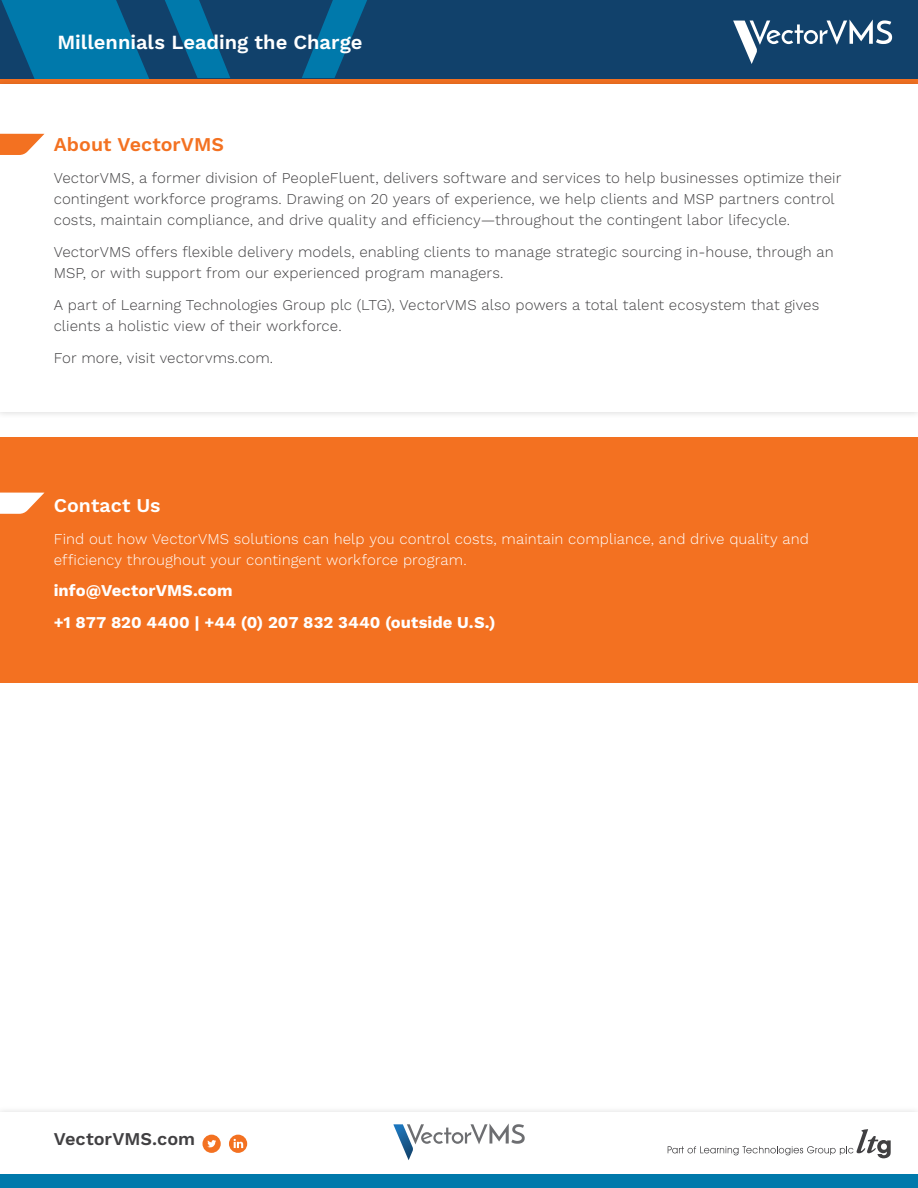
<style>
.page{position:relative;width:918px;height:1188px;background:#fff}
.page>*{position:absolute;margin:0;border:0;box-sizing:border-box;transform-origin:0 0}
.t1{font:600 20.1px "Work Sans";color:#fff}
.t2{font:600 19.5px "Work Sans";color:#f37121}
.t3{font:600 19.5px "Work Sans";color:#fff}
.t4{font:600 18px "Work Sans";color:#414042}
.t5{font:700 16.5px/31.8px "Work Sans";letter-spacing:.005em;color:#fff}
.t6{font:300 15px/21px "Work Sans";letter-spacing:.005em;color:#414042}
.t7{font:300 15px/21px "Work Sans";letter-spacing:.005em;color:#fff}
</style>
<div class="page">
<div style="left:0;top:1106px;width:918px;height:82px;background:#fafafa"></div>
<div style="left:0;top:1113px;width:918px;height:75px;background:#fff"></div>
<div style="left:0;top:1174px;width:918px;height:14px;background:#0079ab"></div>
<div style="left:0;top:77px;width:918px;height:342px;background:#000;opacity:.15"></div>
<div style="left:0;top:84px;width:918px;height:328px;background:#fff"></div>
<div style="left:0;top:438px;width:918px;height:245px;background:#f37121"></div>
<div style="left:0;top:0;width:918px;height:78px;background:#11416b"></div>
<svg style="left:1px;top:0;width:366px;height:78px"></svg>
<svg style="left:0;top:492px;width:44px;height:22px"></svg>
<svg style="left:0;top:134px;width:44px;height:21px"></svg>
<svg style="left:202px;top:1135px;width:19px;height:18px"></svg>
<svg style="left:229px;top:1135px;width:18px;height:18px"></svg>
<svg style="left:668px;top:1129px;width:223px;height:29px"></svg>
<svg style="left:394px;top:1123px;width:131px;height:37px"></svg>
<svg style="left:733px;top:20px;width:159px;height:44px"></svg>
<h1 class="t1" style="left:57px;top:31px;width:307px">Millennials Leading the Charge</h1>
<h2 class="t2" style="left:54px;top:133px;width:172px">About VectorVMS</h2>
<p class="t6" style="left:54px;top:168px;width:789px">VectorVMS, a former division of PeopleFluent, delivers software and services to help businesses optimize their contingent workforce programs. Drawing on 20 years of experience, we help clients and MSP partners control costs, maintain compliance, and drive quality and efficiency—throughout the contingent labor lifecycle.</p>
<p class="t6" style="left:54px;top:242px;width:782px">VectorVMS offers flexible delivery models, enabling clients to manage strategic sourcing in-house, through an<br>MSP, or with support from our experienced program managers.</p>
<p class="t6" style="left:54px;top:295px;width:767px">A part of Learning Technologies Group plc (LTG), VectorVMS also powers a total talent ecosystem that gives clients a holistic view of their workforce.</p>
<p class="t6" style="left:54px;top:348px;width:221px">For more, visit vectorvms.com.</p>
<h2 class="t3" style="left:54px;top:494px;width:108px">Contact Us</h2>
<p class="t7" style="left:54px;top:529px;width:757px">Find out how VectorVMS solutions can help you control costs, maintain compliance, and drive quality and efficiency throughout your contingent workforce program.</p>
<p class="t5" style="left:54px;top:576px;width:443px">info@VectorVMS.com<br>+1 877 820 4400 | +44 (0) 207 832 3440 (outside U.S.)</p>
<p class="t4" style="left:54px;top:1128px;width:143px">VectorVMS.com</p>
</div>
